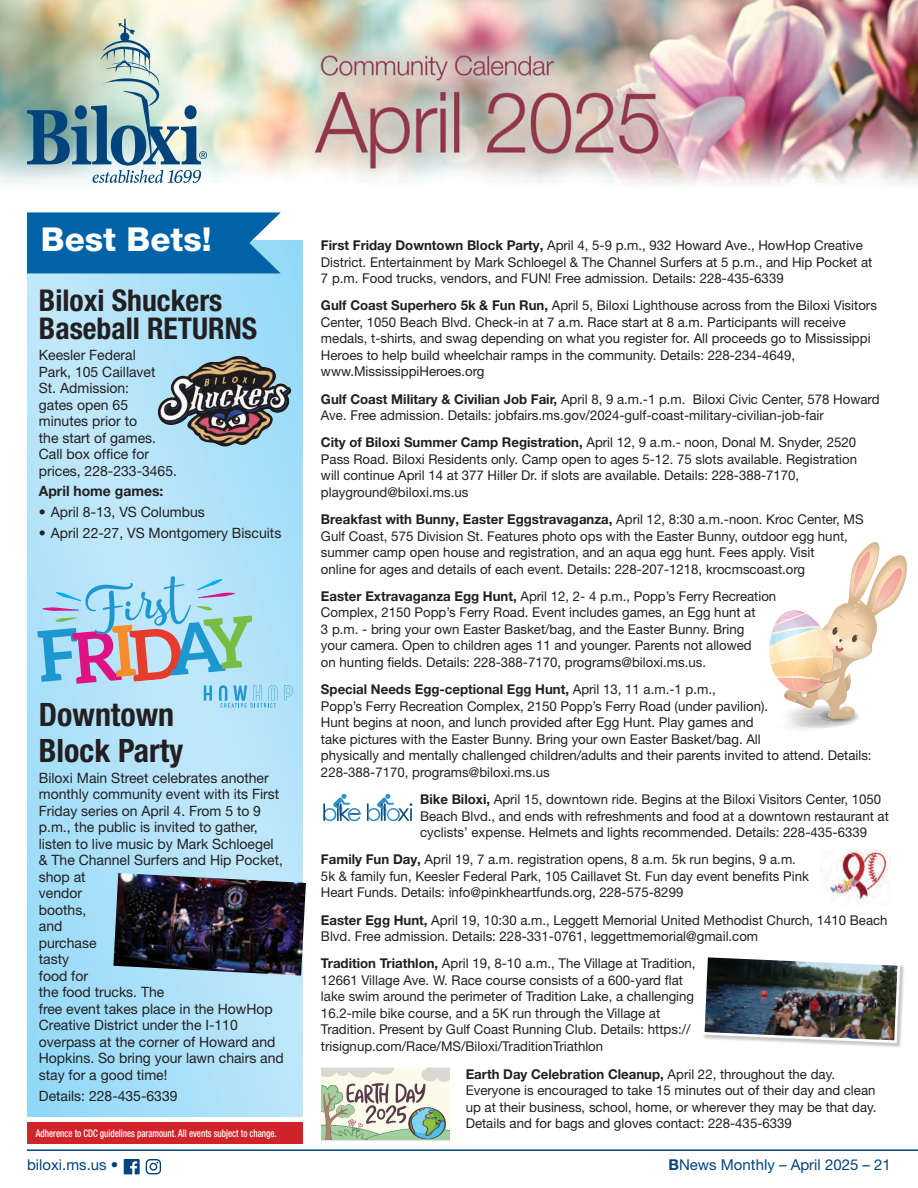
<style>
.page{position:relative;width:918px;height:1188px;background:#fff}
.page>*{position:absolute;margin:0;border:0;box-sizing:border-box;transform-origin:0 0}
.t1{font:800 33px "Helvetica Neue LT Pro";color:#fff}
.t2{font:700 condensed 32.25px/35.8px "Helvetica Neue LT Pro";color:#231f20}
.t3{font:700 condensed 30px/28.5px "Helvetica Neue LT Pro";color:#231f20}
.t4{font:15px "Helvetica Neue LT Pro";color:#00447b}
.t5{font:14.25px/16.5px "Helvetica Neue LT Pro";color:#231f20}
.t6{font:700 14.25px "Helvetica Neue LT Pro";color:#231f20}
.t7{font:13.5px/16.5px "Helvetica Neue LT Pro";color:#231f20}
.t8{font:500 condensed 10.5px "Helvetica Neue LT Pro";color:#fff;scale:.85 1}
.s1{font-weight:700}
</style>
<div class="page">
<hr style="left:27px;top:1149px;width:891px;height:2px;background:#00447b">
<svg style="left:146px;top:1159px;width:15px;height:15px"></svg>
<svg style="left:124px;top:1159px;width:16px;height:15px"></svg>
<img style="left:0;top:0;width:918px;height:184px">
<svg style="left:27px;top:240px;width:275px;height:877px;background:#afe1f9"></svg>
<svg style="left:27px;top:212px;width:254px;height:61px;background:#0e6cac"></svg>
<div style="left:27px;top:1122px;width:275px;height:22px;background:#d1232a"></div>
<svg style="left:27px;top:19px;width:180px;height:164px;background:#a3bbb8"></svg>
<img style="left:157px;top:354px;width:136px;height:93px">
<svg style="left:284px;top:685px;width:9px;height:16px"></svg>
<svg style="left:37px;top:576px;width:240px;height:132px;background:#a7c8de"></svg>
<img style="left:113px;top:873px;width:193px;height:103px">
<svg style="left:769px;top:542px;width:137px;height:188px"></svg>
<svg style="left:323px;top:794px;width:38px;height:27px"></svg>
<svg style="left:367px;top:794px;width:45px;height:27px"></svg>
<img style="left:825px;top:849px;width:66px;height:54px">
<div style="left:702px;top:955px;width:203px;height:93px;background:#231f20;opacity:.25"></div>
<img style="left:702px;top:955px;width:200px;height:89px">
<svg style="left:321px;top:1068px;width:129px;height:72px;background:#c4cdbc"></svg>
<h1 class="t1" style="left:41px;top:220px;width:172px">Best Bets!</h1>
<h3 class="t3" style="left:39px;top:286px;width:220px">Biloxi Shuckers<br>Baseball RETURNS</h3>
<p class="t5" style="left:39px;top:346px;width:140px">Keesler Federal<br>Park, 105 Caillavet<br>St. Admission:<br>gates open 65 minutes prior to<br>the start of games.<br>Call box office for prices, 228-233-3465.</p>
<p class="t6" style="left:39px;top:483px;width:126px">April home games:</p>
<p class="t5" style="left:39px;top:504px;width:167px">• April 8-13, VS Columbus</p>
<p class="t5" style="left:39px;top:524px;width:244px">• April 22-27, VS Montgomery Biscuits</p>
<h2 class="t2" style="left:39px;top:697px;width:146px">Downtown<br>Block Party</h2>
<p class="t5" style="left:39px;top:769px;width:246px">Biloxi Main Street celebrates another monthly community event with its First<br>Friday series on April 4. From 5 to 9 p.m., the public is invited to gather, listen to live music by Mark Schloegel &amp; The Channel Surfers and Hip Pocket, shop at<br>vendor<br>booths,<br>and<br>purchase<br>tasty<br>food for<br>the food trucks. The<br>free event takes place in the HowHop<br>Creative District under the I-110 overpass at the corner of Howard and<br>Hopkins. So bring your lawn chairs and stay for a good time!</p>
<p class="t5" style="left:39px;top:1087px;width:140px">Details: 228-435-6339</p>
<p class="t8" style="left:36px;top:1126px;width:284px">Adherence to CDC guidelines paramount. All events subject to change.</p>
<p class="t7" style="left:321px;top:237px;width:553px"><span class="s1">First Friday Downtown Block Party,</span> April 4, 5-9 p.m., 932 Howard Ave., HowHop Creative<br>District. Entertainment by Mark Schloegel &amp; The Channel Surfers at 5 p.m., and Hip Pocket at<br>7 p.m. Food trucks, vendors, and FUN! Free admission. Details: 228-435-6339</p>
<p class="t7" style="left:321px;top:297px;width:557px"><span class="s1">Gulf Coast Superhero 5k &amp; Fun Run,</span> April 5, Biloxi Lighthouse across from the Biloxi Visitors Center, 1050 Beach Blvd. Check-in at 7 a.m. Race start at 8 a.m. Participants will receive medals, t-shirts, and swag depending on what you register for. All proceeds go to Mississippi Heroes to help build wheelchair ramps in the community. Details: 228-234-4649, www.MississippiHeroes.org</p>
<p class="t7" style="left:321px;top:390px;width:560px"><span class="s1">Gulf Coast Military &amp; Civilian Job Fair,</span> April 8, 9 a.m.-1 p.m. Biloxi Civic Center, 578 Howard<br>Ave. Free admission. Details: jobfairs.ms.gov/2024-gulf-coast-military-civilian-job-fair</p>
<p class="t7" style="left:321px;top:434px;width:538px"><span class="s1">City of Biloxi Summer Camp Registration,</span> April 12, 9 a.m.- noon, Donal M. Snyder, 2520<br>Pass Road. Biloxi Residents only. Camp open to ages 5-12. 75 slots available. Registration will continue April 14 at 377 Hiller Dr. if slots are available. Details: 228-388-7170, playground@biloxi.ms.us</p>
<p class="t7" style="left:321px;top:511px;width:544px"><span class="s1">Breakfast with Bunny, Easter Eggstravaganza,</span> April 12, 8:30 a.m.-noon. Kroc Center, MS Gulf Coast, 575 Division St. Features photo ops with the Easter Bunny, outdoor egg hunt, summer camp open house and registration, and an aqua egg hunt. Fees apply. Visit<br>online for ages and details of each event. Details: 228-207-1218, krocmscoast.org</p>
<p class="t7" style="left:321px;top:588px;width:457px"><span class="s1">Easter Extravaganza Egg Hunt,</span> April 12, 2- 4 p.m., Popp’s Ferry Recreation Complex, 2150 Popp’s Ferry Road. Event includes games, an Egg hunt at<br>3 p.m. - bring your own Easter Basket/bag, and the Easter Bunny. Bring<br>your camera. Open to children ages 11 and younger. Parents not allowed<br>on hunting fields. Details: 228-388-7170, programs@biloxi.ms.us.</p>
<p class="t7" style="left:321px;top:681px;width:552px"><span class="s1">Special Needs Egg-ceptional Egg Hunt,</span> April 13, 11 a.m.-1 p.m.,<br>Popp’s Ferry Recreation Complex, 2150 Popp’s Ferry Road (under pavilion).<br>Hunt begins at noon, and lunch provided after Egg Hunt. Play games and<br>take pictures with the Easter Bunny. Bring your own Easter Basket/bag. All<br>physically and mentally challenged children/adults and their parents invited to attend. Details:<br>228-388-7170, programs@biloxi.ms.us</p>
<p class="t7" style="left:420px;top:791px;width:470px"><span class="s1">Bike Biloxi,</span> April 15, downtown ride. Begins at the Biloxi Visitors Center, 1050<br>Beach Blvd., and ends with refreshments and food at a downtown restaurant at cyclists’ expense. Helmets and lights recommended. Details: 228-435-6339</p>
<p class="t7" style="left:321px;top:851px;width:489px"><span class="s1">Family Fun Day,</span> April 19, 7 a.m. registration opens, 8 a.m. 5k run begins, 9 a.m.<br>5k &amp; family fun, Keesler Federal Park, 105 Caillavet St. Fun day event benefits Pink<br>Heart Funds. Details: info@pinkheartfunds.org, 228-575-8299</p>
<p class="t7" style="left:321px;top:911px;width:568px"><span class="s1">Easter Egg Hunt,</span> April 19, 10:30 a.m., Leggett Memorial United Methodist Church, 1410 Beach<br>Blvd. Free admission. Details: 228-331-0761, leggettmemorial@gmail.com</p>
<p class="t7" style="left:321px;top:955px;width:376px"><span class="s1">Tradition Triathlon,</span> April 19, 8-10 a.m., The Village at Tradition, 12661 Village Ave. W. Race course consists of a 600-yard flat lake swim around the perimeter of Tradition Lake, a challenging 16.2-mile bike course, and a 5K run through the Village at Tradition. Present by Gulf Coast Running Club. Details: https:// trisignup.com/Race/MS/Biloxi/TraditionTriathlon</p>
<p class="t7" style="left:466px;top:1065px;width:412px"><span class="s1">Earth Day Celebration Cleanup,</span> April 22, throughout the day.<br>Everyone is encouraged to take 15 minutes out of their day and clean up at their business, school, home, or wherever they may be that day.<br>Details and for bags and gloves contact: 228-435-6339</p>
<p class="t4" style="left:27px;top:1156px;width:93px">biloxi.ms.us •</p>
<p class="t4" style="left:668px;top:1156px;width:224px"><span class="s1">B</span>News Monthly – April 2025 – 21</p>
</div>
